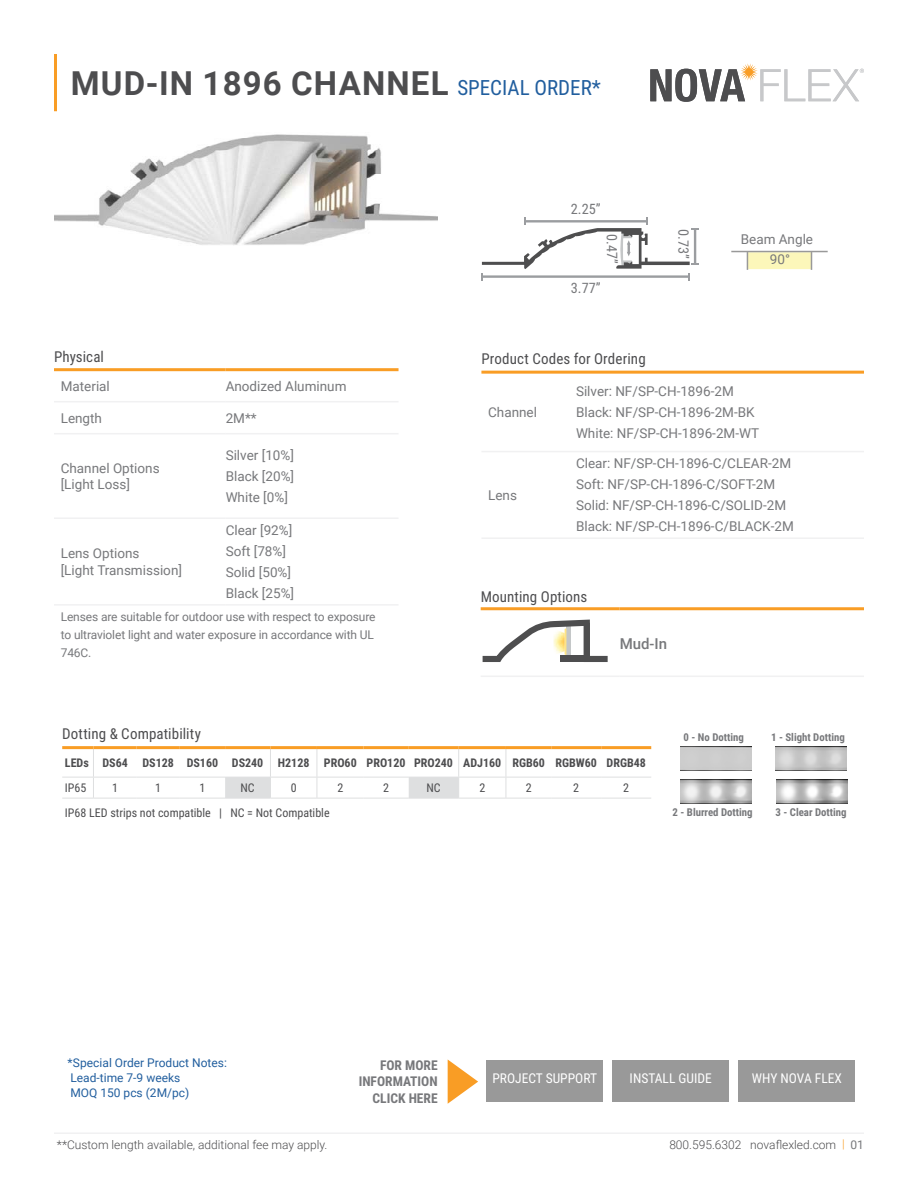
<style>
.page{position:relative;width:918px;height:1188px;background:#fff}
.page>*{position:absolute;margin:0;border:0;box-sizing:border-box;transform-origin:0 0}
.t1{font:700 33px "Roboto";letter-spacing:.035em;color:#4d4d4f}
.t2{font:15px "Roboto Condensed";letter-spacing:.01em;color:#4d4d4f}
.t3{font:500 15px "Roboto";color:#77787b}
.t4{font:14.25px "Roboto Condensed";color:#77787b}
.t5{font:13.5px/21px "Roboto";color:#77787b}
.t6{font:13.5px "Roboto Condensed";color:#fff}
.t7{font:700 13.5px/16.5px "Roboto Condensed";color:#77787b;text-align:right}
.t8{font:12px/18px "Roboto";letter-spacing:-.01em;color:#77787b}
.t9{font:300 12px "Roboto";color:#4d4d4f}
.t10{font:700 12px "Roboto Condensed";color:#4d4d4f}
.t11{font:12px "Roboto Condensed";color:#4d4d4f}
.t12{font:12px/15px "Roboto";color:#215e9e}
.t13{font:700 10.8px "Roboto Condensed";color:#77787b}
.s1{font-family:"Roboto Condensed";font-weight:400;font-size:21px;color:#215e9e}
.s2{color:#f99d25}
.s3{font-weight:400;color:#77787b}
</style>
<div class="page">
<hr style="left:54px;top:1132px;width:810px;height:2px;background:#f1f1f2">
<img style="left:54px;top:134px;width:383px;height:111px">
<svg style="left:650px;top:63px;width:214px;height:39px"></svg>
<hr style="left:54px;top:54px;width:3px;height:57px;background:#f99d25">
<hr style="left:731px;top:251px;width:97px;height:1px;background:#999">
<hr style="left:481px;top:607px;width:139px;height:3px;background:#f99d25">
<hr style="left:620px;top:607px;width:244px;height:3px;background:#f99d25">
<hr style="left:481px;top:676px;width:139px;height:1px;background:#f1f1f2">
<hr style="left:620px;top:676px;width:244px;height:1px;background:#f1f1f2">
<svg style="left:482px;top:218px;width:217px;height:62px"></svg>
<svg style="left:483px;top:620px;width:125px;height:42px"></svg>
<svg style="left:747px;top:252px;width:65px;height:18px"></svg>
<div style="left:486px;top:1060px;width:117px;height:42px;background:#999"></div>
<div style="left:612px;top:1060px;width:117px;height:42px;background:#999"></div>
<div style="left:738px;top:1060px;width:117px;height:42px;background:#999"></div>
<svg style="left:448px;top:1059px;width:30px;height:45px"></svg>
<hr style="left:54px;top:401px;width:172px;height:1px;background:#f1f1f2">
<hr style="left:54px;top:433px;width:172px;height:1px;background:#f1f1f2">
<hr style="left:54px;top:517px;width:172px;height:2px;background:#f1f1f2">
<hr style="left:54px;top:604px;width:172px;height:2px;background:#f1f1f2">
<hr style="left:226px;top:401px;width:173px;height:1px;background:#f1f1f2">
<hr style="left:226px;top:433px;width:173px;height:1px;background:#f1f1f2">
<hr style="left:226px;top:517px;width:173px;height:2px;background:#f1f1f2">
<hr style="left:226px;top:604px;width:173px;height:2px;background:#f1f1f2">
<hr style="left:54px;top:368px;width:172px;height:3px;background:#f99d25">
<hr style="left:226px;top:368px;width:173px;height:3px;background:#f99d25">
<hr style="left:481px;top:451px;width:95px;height:1px;background:#f1f1f2">
<hr style="left:481px;top:537px;width:95px;height:2px;background:#f1f1f2">
<hr style="left:576px;top:451px;width:288px;height:1px;background:#f1f1f2">
<hr style="left:576px;top:537px;width:288px;height:2px;background:#f1f1f2">
<hr style="left:481px;top:371px;width:95px;height:3px;background:#f99d25">
<hr style="left:576px;top:371px;width:288px;height:3px;background:#f99d25">
<hr style="left:62px;top:777px;width:31px;height:1px;background:#dedfe0">
<hr style="left:93px;top:777px;width:44px;height:1px;background:#dedfe0">
<hr style="left:137px;top:777px;width:43px;height:1px;background:#dedfe0">
<hr style="left:180px;top:777px;width:45px;height:1px;background:#dedfe0">
<hr style="left:459px;top:777px;width:47px;height:1px;background:#dedfe0">
<hr style="left:506px;top:777px;width:45px;height:1px;background:#dedfe0">
<hr style="left:551px;top:777px;width:50px;height:1px;background:#dedfe0">
<hr style="left:601px;top:777px;width:50px;height:1px;background:#dedfe0">
<hr style="left:62px;top:798px;width:31px;height:1px;background:#dedfe0">
<hr style="left:270px;top:798px;width:47px;height:1px;background:#dedfe0">
<hr style="left:459px;top:798px;width:47px;height:1px;background:#dedfe0">
<hr style="left:551px;top:798px;width:50px;height:1px;background:#dedfe0">
<hr style="left:601px;top:798px;width:50px;height:1px;background:#dedfe0">
<svg style="left:93px;top:749px;width:1px;height:49px"></svg>
<hr style="left:93px;top:798px;width:44px;height:1px;background:#dedfe0">
<hr style="left:137px;top:798px;width:43px;height:1px;background:#dedfe0">
<hr style="left:180px;top:798px;width:45px;height:1px;background:#dedfe0">
<hr style="left:225px;top:798px;width:45px;height:1px;background:#dedfe0">
<svg style="left:225px;top:749px;width:234px;height:49px"></svg>
<hr style="left:317px;top:798px;width:46px;height:1px;background:#dedfe0">
<hr style="left:363px;top:798px;width:46px;height:1px;background:#dedfe0">
<hr style="left:409px;top:798px;width:50px;height:1px;background:#dedfe0">
<hr style="left:506px;top:798px;width:45px;height:1px;background:#dedfe0">
<svg style="left:506px;top:749px;width:1px;height:49px"></svg>
<hr style="left:62px;top:746px;width:31px;height:3px;background:#f99d25">
<hr style="left:93px;top:746px;width:44px;height:3px;background:#f99d25">
<hr style="left:137px;top:746px;width:43px;height:3px;background:#f99d25">
<hr style="left:180px;top:746px;width:45px;height:3px;background:#f99d25">
<hr style="left:225px;top:746px;width:45px;height:3px;background:#f99d25">
<hr style="left:270px;top:746px;width:47px;height:3px;background:#f99d25">
<hr style="left:317px;top:746px;width:46px;height:3px;background:#f99d25">
<hr style="left:363px;top:746px;width:46px;height:3px;background:#f99d25">
<hr style="left:409px;top:746px;width:50px;height:3px;background:#f99d25">
<hr style="left:459px;top:746px;width:47px;height:3px;background:#f99d25">
<hr style="left:506px;top:746px;width:45px;height:3px;background:#f99d25">
<hr style="left:551px;top:746px;width:50px;height:3px;background:#f99d25">
<hr style="left:601px;top:746px;width:50px;height:3px;background:#f99d25">
<img style="left:680px;top:780px;width:71px;height:23px">
<img style="left:777px;top:780px;width:70px;height:23px">
<h1 class="t1" style="left:71px;top:60px;width:532px">MUD-IN 1896 CHANNEL <span class="s1">SPECIAL ORDER*</span></h1>
<p class="t2" style="left:54px;top:346px;width:52px">Physical</p>
<p class="t5" style="left:61px;top:375px;width:51px">Material</p>
<p class="t5" style="left:226px;top:375px;width:122px">Anodized Aluminum</p>
<p class="t5" style="left:61px;top:407px;width:43px">Length</p>
<p class="t5" style="left:226px;top:407px;width:33px">2M**</p>
<p class="t5" style="left:61px;top:459px;width:100px;line-height:16.5px">Channel Options [Light Loss]</p>
<p class="t5" style="left:226px;top:444px;width:70px;text-align:justify">Silver [10%] Black [20%] White [0%]</p>
<p class="t5" style="left:226px;top:519px;width:70px">Clear [92%]<br>Soft [78%]<br>Solid [50%]<br>Black [25%]</p>
<p class="t8" style="left:61px;top:607px;width:316px">Lenses are suitable for outdoor use with respect to exposure to ultraviolet light and water exposure in accordance with UL<br>746C.</p>
<p class="t5" style="left:61px;top:545px;width:123px;line-height:16.5px">Lens Options<br>[Light Transmission]</p>
<p class="t4" style="left:571px;top:199px;width:31px">2.25”</p>
<p class="t4" style="left:622px;top:234px;width:31px;rotate:89deg">0.47”</p>
<p class="t4" style="left:694px;top:229px;width:31px;rotate:90deg">0.73”</p>
<p class="t4" style="left:571px;top:278px;width:31px">3.77”</p>
<p class="t5" style="left:741px;top:228px;width:74px">Beam Angle</p>
<p class="t5" style="left:770px;top:249px;width:22px">90°</p>
<p class="t2" style="left:481px;top:348px;width:166px">Product Codes for Ordering</p>
<p class="t5" style="left:488px;top:401px;width:50px">Channel</p>
<p class="t5" style="left:576px;top:380px;width:185px">Silver: NF/SP-CH-1896-2M<br>Black: NF/SP-CH-1896-2M-BK<br>White: NF/SP-CH-1896-2M-WT</p>
<p class="t5" style="left:488px;top:484px;width:30px">Lens</p>
<p class="t5" style="left:576px;top:453px;width:219px">Clear: NF/SP-CH-1896-C/CLEAR-2M Soft: NF/SP-CH-1896-C/SOFT-2M Solid: NF/SP-CH-1896-C/SOLID-2M Black: NF/SP-CH-1896-C/BLACK-2M</p>
<p class="t2" style="left:481px;top:587px;width:108px">Mounting Options</p>
<p class="t3" style="left:620px;top:633px;width:49px">Mud-In</p>
<p class="t2" style="left:62px;top:723px;width:140px">Dotting &amp; Compatibility</p>
<p class="t10" style="left:65px;top:754px;width:582px">LEDs DS64 DS128 DS160 DS240 H2128 PRO60 PRO120 PRO240 ADJ160 RGB60 RGBW60 DRGB48</p>
<p class="t11" style="left:65px;top:779px;width:23px">IP65</p>
<p class="t11" style="left:112px;top:779px;width:7px">1</p>
<p class="t11" style="left:155px;top:779px;width:7px">1</p>
<p class="t11" style="left:199px;top:779px;width:7px">1</p>
<p class="t11" style="left:240px;top:779px;width:16px">NC</p>
<p class="t11" style="left:291px;top:779px;width:7px">0</p>
<p class="t11" style="left:337px;top:779px;width:7px">2</p>
<p class="t11" style="left:383px;top:779px;width:7px">2</p>
<p class="t11" style="left:426px;top:779px;width:16px">NC</p>
<p class="t11" style="left:479px;top:779px;width:7px">2</p>
<p class="t11" style="left:526px;top:779px;width:7px">2</p>
<p class="t11" style="left:573px;top:779px;width:7px">2</p>
<p class="t11" style="left:623px;top:779px;width:7px">2</p>
<p class="t11" style="left:65px;top:804px;width:266px">IP68 LED strips not compatible | NC = Not Compatible</p>
<p class="t13" style="left:684px;top:729px;width:62px">0 - No Dotting</p>
<p class="t13" style="left:771px;top:729px;width:75px">1 - Slight Dotting</p>
<p class="t13" style="left:673px;top:804px;width:82px">2 - Blurred Dotting</p>
<p class="t13" style="left:776px;top:804px;width:73px">3 - Clear Dotting</p>
<p class="t12" style="left:68px;top:1054px;width:161px">*Special Order Product Notes:<br>Lead-time 7-9 weeks<br>MOQ 150 pcs (2M/pc)</p>
<p class="t9" style="left:57px;top:1136px;width:272px">**Custom length available, additional fee may apply.</p>
<p class="t7" style="left:359px;top:1056px;width:81px">FOR MORE<br>INFORMATION<br>CLICK HERE</p>
<p class="t6" style="left:492px;top:1069px;width:106px">PROJECT SUPPORT</p>
<p class="t6" style="left:630px;top:1069px;width:84px">INSTALL GUIDE</p>
<p class="t6" style="left:752px;top:1069px;width:91px">WHY NOVA FLEX</p>
<p class="t9" style="left:669px;top:1136px;width:196px">800.595.6302 novaflexled.com <span class="s2">|</span> <span class="s3">01</span></p>
</div>
